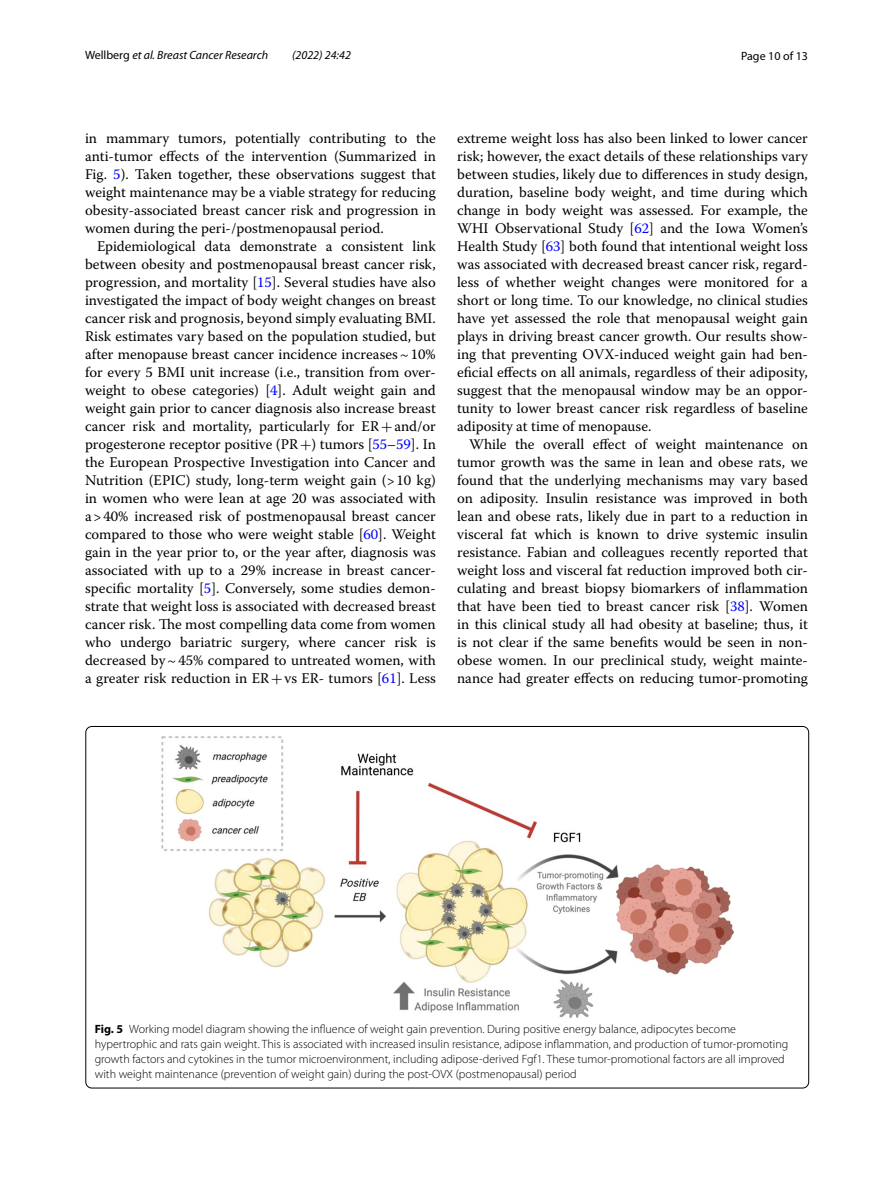
<style>
.page{position:relative;width:893px;height:1187px;background:#fff}
.page>*{position:absolute;margin:0;border:0;box-sizing:border-box;transform-origin:0 0}
.t1{font:14.7px/18px "Warnock Pro";color:#000;text-align:justify}
.t2{font:300 12px/15px "Myriad Pro";color:#000}
.t3{font:italic 12px "Myriad Pro";color:#000}
.t4{font:12px "Myriad Pro";color:#000}
.s1{font-style:normal}
.s2{color:#00f}
.s3{font-family:"MTSY"}
.s4{font-weight:700}
</style>
<div class="page">
<img style="left:161px;top:736px;width:573px;height:282px">
<p class="t3" style="left:85px;top:48px;width:185px"><span class="s1">Wellberg</span> et al. Breast Cancer Research</p>
<p class="t3" style="left:292px;top:48px;width:60px">(2022) 24:42</p>
<p class="t4" style="left:741px;top:48px;width:68px">Page 10 of 13</p>
<p class="t1" style="left:85px;top:128px;width:352px">in mammary tumors, potentially contributing to the anti-tumor effects of the intervention (Summarized in Fig. <span class="s2">5</span>). Taken together, these observations suggest that weight maintenance may be a viable strategy for reducing obesity-associated breast cancer risk and progression in women during the peri-/postmenopausal period.</p>
<p class="t1" style="left:85px;top:236px;width:352px;text-indent:12px">Epidemiological data demonstrate a consistent link between obesity and postmenopausal breast cancer risk, progression, and mortality [<span class="s2">15</span>]. Several studies have also investigated the impact of body weight changes on breast cancer risk and prognosis, beyond simply evaluating BMI.<br>Risk estimates vary based on the population studied, but after menopause breast cancer incidence increases~10% for every 5 BMI unit increase (i.e., transition from over&shy;weight to obese categories) [<span class="s2">4</span>]. Adult weight gain and weight gain prior to cancer diagnosis also increase breast cancer risk and mortality, particularly for ER<span class="s3">+</span>and/or progesterone receptor positive (PR<span class="s3">+</span>) tumors [<span class="s2">55</span>–<span class="s2">59</span>]. In the European Prospective Investigation into Cancer and Nutrition (EPIC) study, long-term weight gain (&gt;10 kg) in women who were lean at age 20 was associated with a&gt;40% increased risk of postmenopausal breast cancer compared to those who were weight stable [<span class="s2">60</span>]. Weight gain in the year prior to, or the year after, diagnosis was associated with up to a 29% increase in breast cancer&shy;specific mortality [<span class="s2">5</span>]. Conversely, some studies demon&shy;strate that weight loss is associated with decreased breast cancer risk. The most compelling data come from women who undergo bariatric surgery, where cancer risk is decreased by~45% compared to untreated women, with a greater risk reduction in ER<span class="s3">+</span>vs ER- tumors [<span class="s2">61</span>]. Less</p>
<p class="t1" style="left:457px;top:128px;width:352px">extreme weight loss has also been linked to lower cancer risk; however, the exact details of these relationships vary between studies, likely due to differences in study design, duration, baseline body weight, and time during which change in body weight was assessed. For example, the WHI Observational Study [<span class="s2">62</span>] and the Iowa Women’s Health Study [<span class="s2">63</span>] both found that intentional weight loss was associated with decreased breast cancer risk, regard&shy;less of whether weight changes were monitored for a short or long time. To our knowledge, no clinical studies have yet assessed the role that menopausal weight gain plays in driving breast cancer growth. Our results show&shy;ing that preventing OVX-induced weight gain had ben&shy;eficial effects on all animals, regardless of their adiposity, suggest that the menopausal window may be an oppor&shy;tunity to lower breast cancer risk regardless of baseline adiposity at time of menopause.</p>
<p class="t1" style="left:457px;top:434px;width:352px;text-indent:12px">While the overall effect of weight maintenance on tumor growth was the same in lean and obese rats, we found that the underlying mechanisms may vary based on adiposity. Insulin resistance was improved in both lean and obese rats, likely due in part to a reduction in visceral fat which is known to drive systemic insulin resistance. Fabian and colleagues recently reported that weight loss and visceral fat reduction improved both cir&shy;culating and breast biopsy biomarkers of inflammation that have been tied to breast cancer risk [<span class="s2">38</span>]. Women in this clinical study all had obesity at baseline; thus, it is not clear if the same benefits would be seen in non&shy;obese women. In our preclinical study, weight mainte&shy;nance had greater effects on reducing tumor-promoting</p>
<p class="t2" style="left:95px;top:1022px;width:695px"><span class="s4">Fig. 5</span> Working model diagram showing the influence of weight gain prevention. During positive energy balance, adipocytes become hypertrophic and rats gain weight. This is associated with increased insulin resistance, adipose inflammation, and production of tumor-promoting growth factors and cytokines in the tumor microenvironment, including adipose-derived Fgf1. These tumor-promotional factors are all improved with weight maintenance (prevention of weight gain) during the post-OVX (postmenopausal) period</p>
</div>
